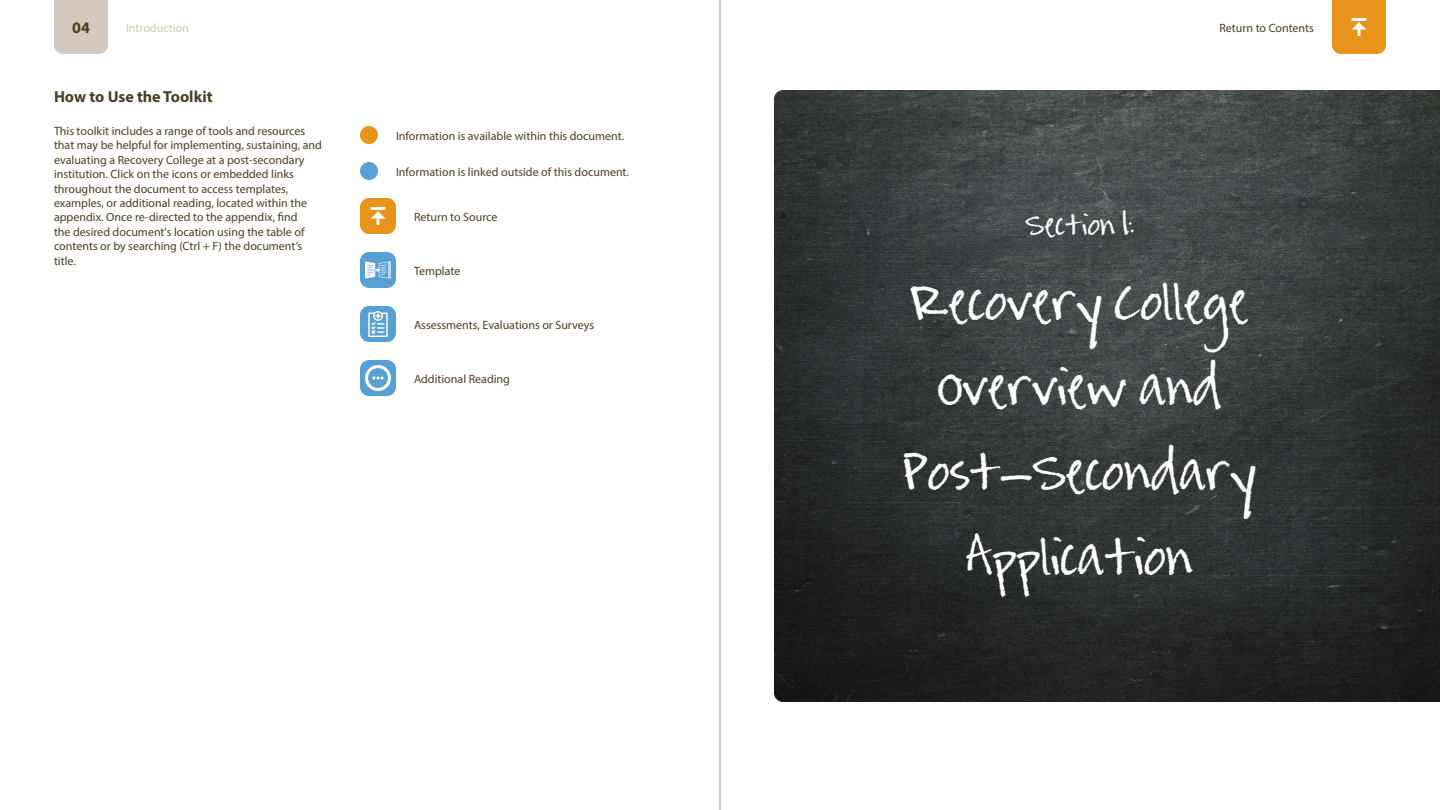
<style>
.page{position:relative;width:1440px;height:810px;background:#fff}
.page>*{position:absolute;margin:0;border:0;box-sizing:border-box;transform-origin:0 0}
.t1{font:46px/85px "Amanda's Hand";color:#fff;text-align:center}
.t2{font:26px "Amanda's Hand";color:#fff}
.t3{font:700 16px "Myriad Pro";color:#4c3e23}
.t4{font:12px/14.4px "Myriad Pro";color:#4c3e23}
.t5{font:12px "Myriad Pro";color:#d0c6b8}
</style>
<div class="page">
<div style="left:54px;top:0;width:54px;height:54px;background:#d3c9be"></div>
<hr style="left:720px;top:0;width:1px;height:810px;background:#939598">
<img style="left:774px;top:90px;width:666px;height:612px">
<div style="left:360px;top:360px;width:36px;height:36px;background:#56a0d3;border-radius:9px"></div>
<svg style="left:365px;top:365px;width:26px;height:26px"></svg>
<div style="left:360px;top:126px;width:18px;height:18px;background:#e8941a;border-radius:50%"></div>
<div style="left:360px;top:162px;width:18px;height:18px;background:#56a0d3;border-radius:50%"></div>
<div style="left:360px;top:306px;width:36px;height:36px;background:#56a0d3;border-radius:9px"></div>
<svg style="left:368px;top:311px;width:20px;height:26px"></svg>
<div style="left:360px;top:252px;width:36px;height:36px;background:#56a0d3;border-radius:9px"></div>
<svg style="left:365px;top:262px;width:26px;height:16px"></svg>
<div style="left:360px;top:198px;width:36px;height:36px;background:#e8941a;border-radius:9px"></div>
<svg style="left:371px;top:207px;width:14px;height:18px"></svg>
<div style="left:1332px;top:0;width:54px;height:54px;background:#e8941a"></div>
<h3 class="t3" style="left:72px;top:17px;width:19px">04</h3>
<p class="t5" style="left:126px;top:20px;width:64px">Introduction</p>
<h3 class="t3" style="left:54px;top:86px;width:160px">How to Use the Toolkit</h3>
<p class="t4" style="left:54px;top:124px;width:270px">This toolkit includes a range of tools and resources that may be helpful for implementing, sustaining, and evaluating a Recovery College at a post-secondary institution. Click on the icons or embedded links throughout the document to access templates, examples, or additional reading, located within the appendix. Once re-directed to the appendix, find<br>the desired document's location using the table of contents or by searching (Ctrl + F) the document’s title.</p>
<p class="t4" style="left:396px;top:128px;width:230px">Information is available within this document.</p>
<p class="t4" style="left:396px;top:164px;width:235px">Information is linked outside of this document.</p>
<p class="t4" style="left:414px;top:209px;width:85px">Return to Source</p>
<p class="t4" style="left:414px;top:263px;width:48px">Template</p>
<p class="t4" style="left:414px;top:317px;width:182px">Assessments, Evaluations or Surveys</p>
<p class="t4" style="left:414px;top:371px;width:97px">Additional Reading</p>
<h2 class="t2" style="left:1026px;top:211px;width:110px">Section 1:</h2>
<p class="t4" style="left:1219px;top:20px;width:96px">Return to Contents</p>
<h1 class="t1" style="left:904px;top:262px;width:353px">Recovery College<br>Overview and<br>Post-Secondary<br>Application</h1>
</div>
